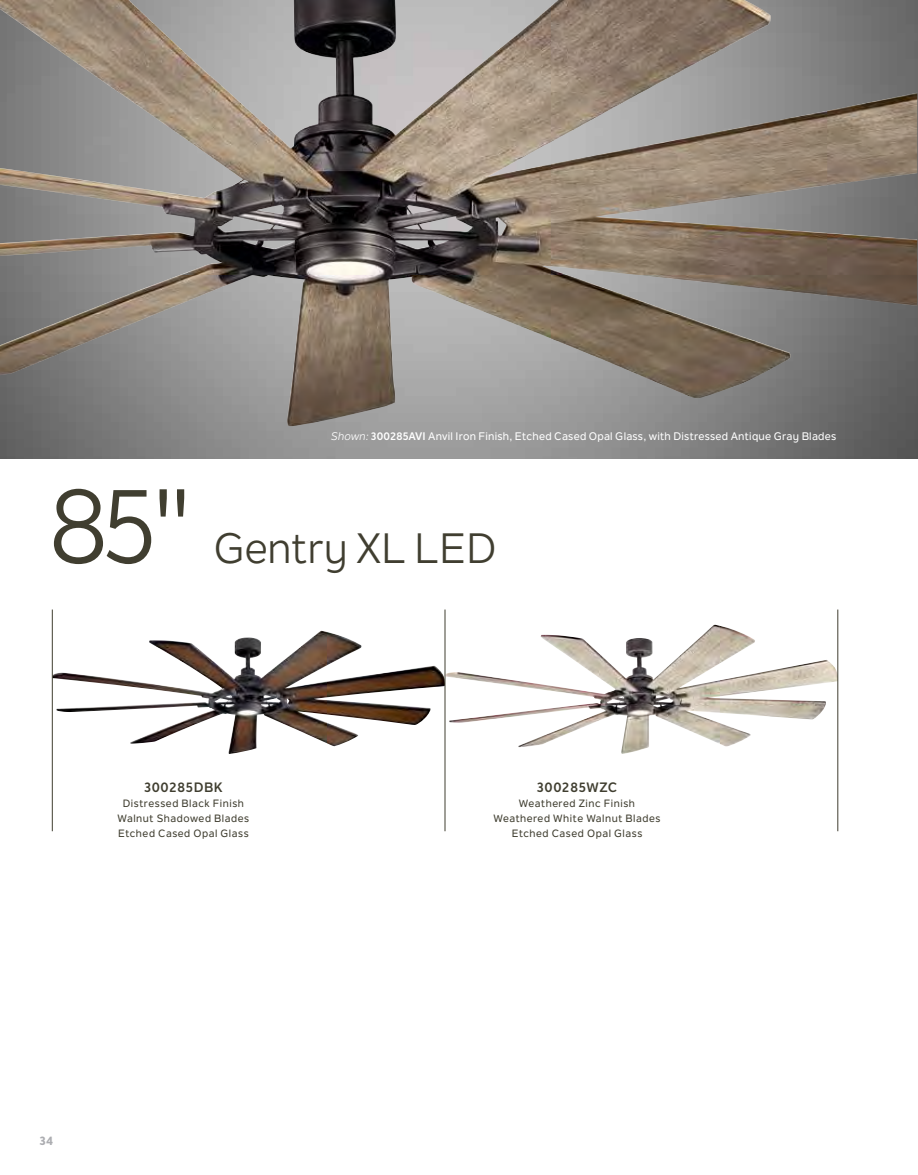
<style>
.page{position:relative;width:918px;height:1175px;background:#fff}
.page>*{position:absolute;margin:0;border:0;box-sizing:border-box;transform-origin:0 0}
.t1{font:105px "Nolan Next";color:#403e30}
.t2{font:42px "Nolan Next";color:#403e30}
.t3{font:700 13.5px "Nolan Next";letter-spacing:.05em;color:#403e30}
.t4{font:800 12px "Nolan Next";color:#acadb1}
.t5{font:500 10.8px "Nolan Next";letter-spacing:.02em;color:#fff}
.t6{font:500 10.5px/15px "Nolan Next";letter-spacing:.05em;color:#403e30;text-align:center}
.s1{font-weight:400;font-style:italic}
.s2{font-weight:700}
</style>
<div class="page">
<img style="left:0;top:47px;width:918px;height:412px">
<hr style="left:917px;top:0;width:1px;height:47px;background:#68696d">
<img style="left:53px;top:630px;width:392px;height:124px">
<img style="left:446px;top:625px;width:305px;height:129px">
<hr style="left:445px;top:609px;width:1px;height:222px;background:#403e30">
<hr style="left:52px;top:609px;width:1px;height:222px;background:#403e30">
<hr style="left:837px;top:609px;width:1px;height:222px;background:#403e30">
<img style="left:0;top:0;width:917px;height:427px">
<h1 class="t1" style="left:49px;top:462px;width:144px">85"</h1>
<p class="t5" style="left:331px;top:429px;width:507px"><span class="s1">Shown:</span> <span class="s2">300285AVI</span> Anvil Iron Finish, Etched Cased Opal Glass, with Distressed Antique Gray Blades</p>
<h2 class="t2" style="left:213px;top:523px;width:285px">Gentry XL LED</h2>
<p class="t3" style="left:144px;top:779px;width:80px">300285DBK</p>
<p class="t6" style="left:117px;top:796px;width:133px">Distressed Black Finish<br>Walnut Shadowed Blades<br>Etched Cased Opal Glass</p>
<p class="t4" style="left:39px;top:1133px;width:15px">34</p>
<p class="t3" style="left:537px;top:779px;width:82px">300285WZC</p>
<p class="t6" style="left:493px;top:796px;width:169px">Weathered Zinc Finish<br>Weathered White Walnut Blades<br>Etched Cased Opal Glass</p>
</div>
